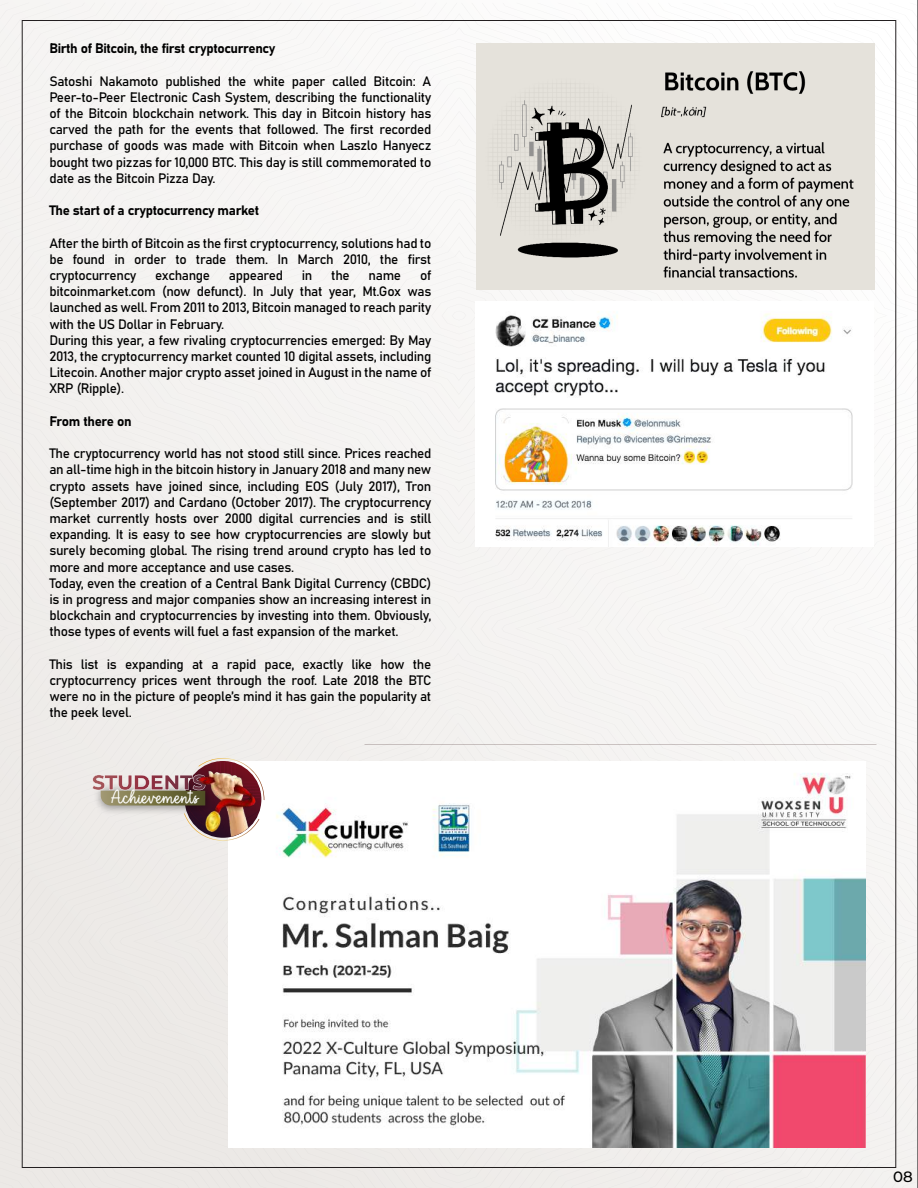
<style>
.page{position:relative;width:918px;height:1188px;background:#fff}
.page>*{position:absolute;margin:0;border:0;box-sizing:border-box;transform-origin:0 0}
.t1{font:19.05px "Celebrate";color:#fff}
.t2{font:500 15px "Montserrat";color:#000}
.t3{font:13.5px/16.2px "Bahnschrift";letter-spacing:-.025em;color:#000;text-align:justify}
</style>
<div class="page">
<div style="left:0;top:3px;width:459px;height:312px;background:#f6f5f4"></div>
<svg style="left:459px;top:3px;width:438px;height:313px"></svg>
<div style="left:459px;top:316px;width:457px;height:313px;background:#f7f6f5"></div>
<div style="left:0;top:316px;width:459px;height:312px;background:#f3f1ef"></div>
<div style="left:0;top:628px;width:458px;height:313px;background:#efecea"></div>
<div style="left:458px;top:629px;width:458px;height:312px;background:#f6f5f3"></div>
<div style="left:458px;top:941px;width:458px;height:247px;background:#f2f0ee"></div>
<div style="left:0;top:941px;width:458px;height:247px;background:#ece9e6"></div>
<img style="left:476px;top:44px;width:398px;height:245px">
<img style="left:476px;top:301px;width:397px;height:245px">
<img style="left:229px;top:762px;width:636px;height:385px">
<svg style="left:92px;top:758px;width:172px;height:83px;background:#cdc1ba"></svg>
<img style="left:195px;top:769px;width:64px;height:68px">
<p class="t3" style="left:49px;top:40px;width:227px">Birth of Bitcoin, the first cryptocurrency</p>
<p class="t3" style="left:49px;top:72px;width:384px">Satoshi Nakamoto published the white paper called Bitcoin: A Peer-to-Peer Electronic Cash System, describing the functionality of the Bitcoin blockchain network. This day in Bitcoin history has carved the path for the events that followed. The first recorded purchase of goods was made with Bitcoin when Laszlo Hanyecz bought two pizzas for 10,000 BTC. This day is still commemorated to date as the Bitcoin Pizza Day.</p>
<p class="t3" style="left:49px;top:202px;width:211px">The start of a cryptocurrency market</p>
<p class="t3" style="left:49px;top:234px;width:384px">After the birth of Bitcoin as the first cryptocurrency, solutions had to be found in order to trade them. In March 2010, the first cryptocurrency</p>
<p class="t3" style="left:49px;top:266px;width:384px;text-align:left;text-indent:371px">of bitcoinmarket.com (now defunct). In July that year, Mt.Gox was launched as well. From 2011 to 2013, Bitcoin managed to reach parity with the US Dollar in February.<br>During this year, a few rivaling cryptocurrencies emerged: By May 2013, the cryptocurrency market counted 10 digital assets, including Litecoin. Another major crypto asset joined in August in the name of XRP (Ripple).</p>
<p class="t3" style="left:49px;top:412px;width:84px">From there on</p>
<p class="t3" style="left:49px;top:445px;width:384px;text-align:left">The cryptocurrency world has not stood still since. Prices reached an all-time high in the bitcoin history in January 2018 and many new crypto assets have joined since, including EOS (July 2017), Tron (September 2017) and Cardano (October 2017). The cryptocurrency market currently hosts over 2000 digital currencies and is still expanding. It is easy to see how cryptocurrencies are slowly but surely becoming global. The rising trend around crypto has led to more and more acceptance and use cases.<br>Today, even the creation of a Central Bank Digital Currency (CBDC) is in progress and major companies show an increasing interest in blockchain and cryptocurrencies by investing into them. Obviously, those types of events will fuel a fast expansion of the market.</p>
<p class="t3" style="left:49px;top:655px;width:384px">This list is expanding at a rapid pace, exactly like how the cryptocurrency prices went through the roof. Late 2018 the BTC were no in the picture of people’s mind it has gain the popularity at the peek level.</p>
<p class="t3" style="left:155px;top:266px;width:56px">exchange</p>
<p class="t3" style="left:229px;top:266px;width:56px">appeared</p>
<p class="t3" style="left:302px;top:266px;width:12px">in</p>
<p class="t3" style="left:331px;top:266px;width:20px">the</p>
<p class="t3" style="left:369px;top:266px;width:34px">name</p>
<h1 class="t1" style="left:110px;top:789px;width:90px">Achievements</h1>
<p class="t2" style="left:893px;top:1167px;width:21px">08</p>
</div>
